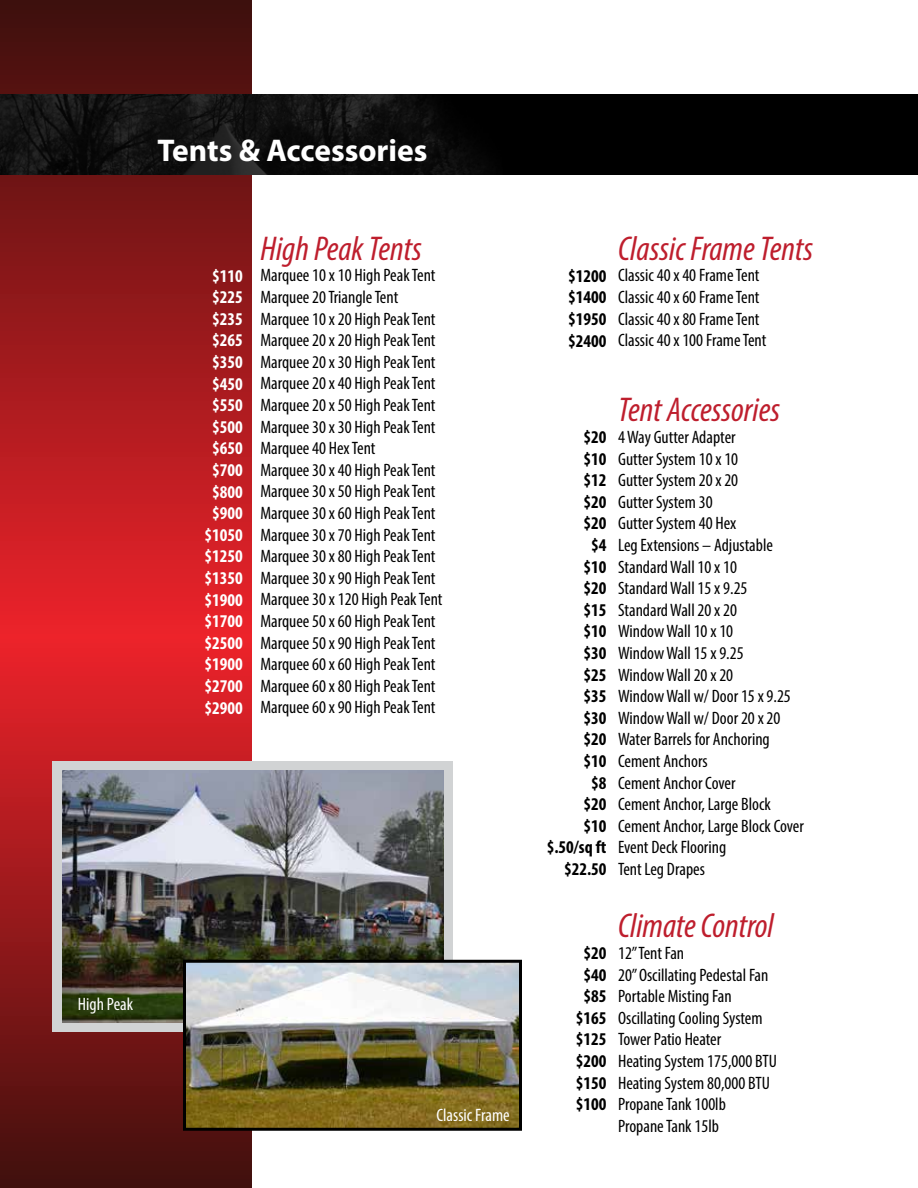
<style>
.page{position:relative;width:918px;height:1188px;background:#fff}
.page>*{position:absolute;margin:0;border:0;box-sizing:border-box;transform-origin:0 0}
.t1{font:italic condensed 34.5px "Myriad Pro";color:#be1e2d}
.t2{font:700 31.5px "Myriad Pro";color:#fff}
.t3{font:condensed 18px/21.6px "Myriad Pro";color:#000}
.t4{font:700 condensed 18px/21.6px "Myriad Pro";color:#000;text-align:right}
.t5{font:700 condensed 18px/21.6px "Myriad Pro";color:#fff;text-align:center}
.t6{font:condensed 18px "Myriad Pro";color:#fff}
</style>
<div class="page">
<svg style="left:0;top:0;width:251px;height:1188px;background:#9b191c"></svg>
<div style="left:52px;top:761px;width:401px;height:271px;background:#d1d3d4"></div>
<img style="left:0;top:94px;width:917px;height:81px">
<img style="left:62px;top:770px;width:382px;height:253px">
<img style="left:187px;top:964px;width:331px;height:163px">
<div style="left:183px;top:960px;width:339px;height:171px;border:3px solid #000"></div>
<h2 class="t2" style="left:158px;top:130px;width:271px">Tents &amp; Accessories</h2>
<p class="t5" style="left:204px;top:264px;width:40px">$110 $225 $235 $265 $350 $450 $550 $500 $650 $700 $800 $900 $1050 $1250 $1350 $1900 $1700 $2500 $1900 $2700 $2900</p>
<h1 class="t1" style="left:260px;top:228px;width:163px">High Peak Tents</h1>
<p class="t3" style="left:260px;top:264px;width:183px">Marquee 10 x 10 High Peak Tent<br>Marquee 20 Triangle Tent<br>Marquee 10 x 20 High Peak Tent<br>Marquee 20 x 20 High Peak Tent<br>Marquee 20 x 30 High Peak Tent<br>Marquee 20 x 40 High Peak Tent<br>Marquee 20 x 50 High Peak Tent<br>Marquee 30 x 30 High Peak Tent<br>Marquee 40 Hex Tent<br>Marquee 30 x 40 High Peak Tent<br>Marquee 30 x 50 High Peak Tent<br>Marquee 30 x 60 High Peak Tent<br>Marquee 30 x 70 High Peak Tent<br>Marquee 30 x 80 High Peak Tent<br>Marquee 30 x 90 High Peak Tent<br>Marquee 30 x 120 High Peak Tent<br>Marquee 50 x 60 High Peak Tent<br>Marquee 50 x 90 High Peak Tent<br>Marquee 60 x 60 High Peak Tent<br>Marquee 60 x 80 High Peak Tent<br>Marquee 60 x 90 High Peak Tent</p>
<p class="t6" style="left:78px;top:994px;width:57px">High Peak</p>
<p class="t6" style="left:436px;top:1104px;width:75px">Classic Frame</p>
<p class="t4" style="left:568px;top:265px;width:40px;text-align:justify">$1200 $1400 $1950 $2400</p>
<h1 class="t1" style="left:618px;top:228px;width:197px">Classic Frame Tents</h1>
<p class="t3" style="left:618px;top:264px;width:150px">Classic 40 x 40 Frame Tent<br>Classic 40 x 60 Frame Tent<br>Classic 40 x 80 Frame Tent<br>Classic 40 x 100 Frame Tent</p>
<p class="t4" style="left:547px;top:426px;width:61px">$20<br>$10<br>$12<br>$20<br>$20<br>$4<br>$10<br>$20<br>$15<br>$10<br>$30<br>$25<br>$35<br>$30<br>$20<br>$10<br>$8<br>$20<br>$10 $.50/sq ft $22.50</p>
<p class="t4" style="left:576px;top:942px;width:32px;text-align:center">$20 $40 $85 $165 $125 $200 $150 $100</p>
<h1 class="t1" style="left:618px;top:389px;width:163px">Tent Accessories</h1>
<p class="t3" style="left:618px;top:426px;width:187px">4 Way Gutter Adapter<br>Gutter System 10 x 10<br>Gutter System 20 x 20<br>Gutter System 30<br>Gutter System 40 Hex<br>Leg Extensions – Adjustable<br>Standard Wall 10 x 10<br>Standard Wall 15 x 9.25<br>Standard Wall 20 x 20<br>Window Wall 10 x 10<br>Window Wall 15 x 9.25<br>Window Wall 20 x 20<br>Window Wall w/ Door 15 x 9.25<br>Window Wall w/ Door 20 x 20<br>Water Barrels for Anchoring<br>Cement Anchors<br>Cement Anchor Cover<br>Cement Anchor, Large Block<br>Cement Anchor, Large Block Cover<br>Event Deck Flooring<br>Tent Leg Drapes</p>
<h1 class="t1" style="left:618px;top:905px;width:157px">Climate Control</h1>
<p class="t3" style="left:618px;top:942px;width:160px">12” Tent Fan<br>20” Oscillating Pedestal Fan<br>Portable Misting Fan<br>Oscillating Cooling System<br>Tower Patio Heater<br>Heating System 175,000 BTU<br>Heating System 80,000 BTU<br>Propane Tank 100lb<br>Propane Tank 15lb</p>
</div>
